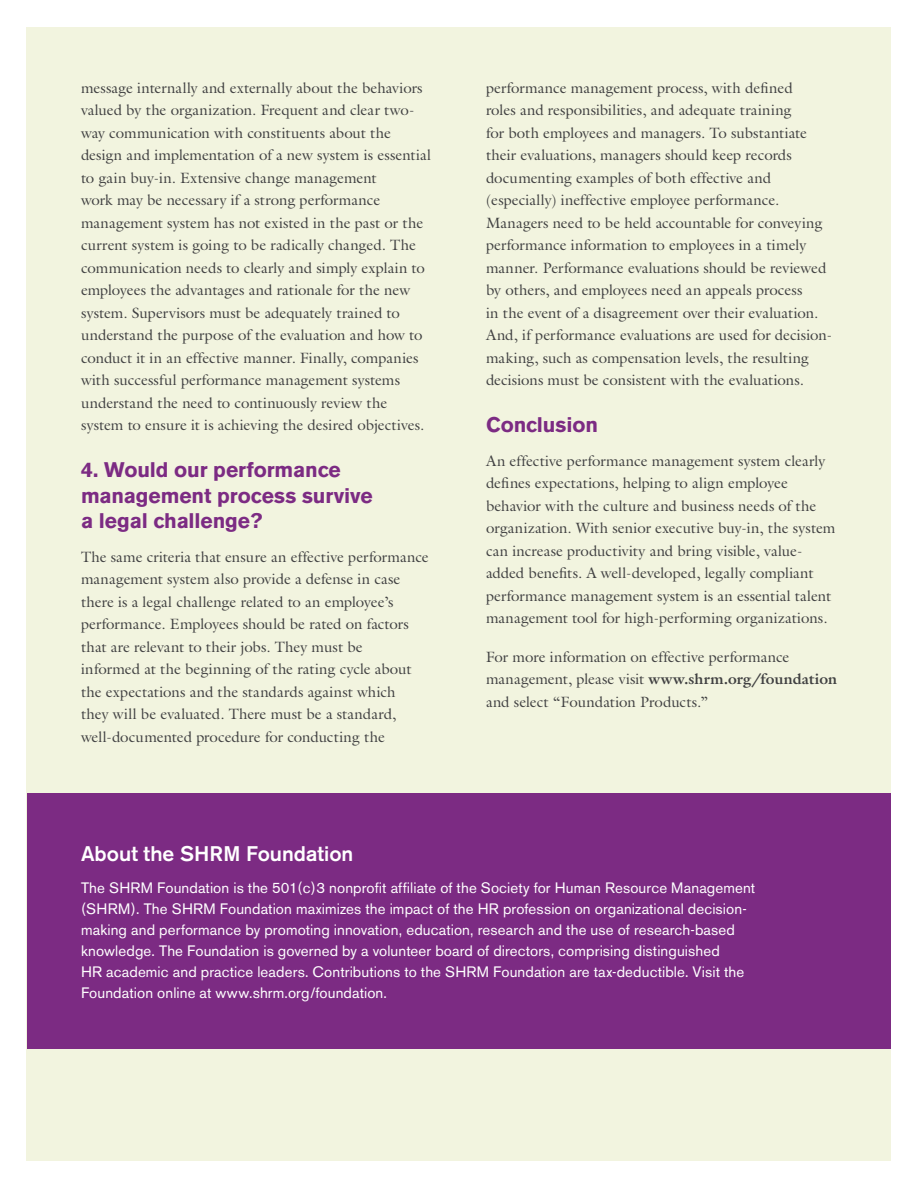
<style>
.page{position:relative;width:918px;height:1188px;background:#fff}
.page>*{position:absolute;margin:0;border:0;box-sizing:border-box;transform-origin:0 0}
.t1{font:700 21px/25.5px "Akzidenz Grotesk BE";letter-spacing:-.005em;color:#7c2b83}
.t2{font:500 21px "Akzidenz Grotesk BE";color:#fff}
.t3{font:15px/22.5px "Galliard";color:#414142}
.t4{font:15px/21px "Akzidenz Grotesk BE";letter-spacing:.01em;color:#fff}
.s1{font-weight:700}
</style>
<div class="page">
<div style="left:27px;top:27px;width:864px;height:1134px;background:#f2f4df"></div>
<div style="left:27px;top:794px;width:864px;height:255px;background:#7c2b83"></div>
<p class="t3" style="left:81px;top:76px;width:352px">message internally and externally about the behaviors valued by the organization. Frequent and clear two&shy;way communication with constituents about the design and implementation of a new system is essential to gain buy-in. Extensive change management<br>work may be necessary if a strong performance management system has not existed in the past or the current system is going to be radically changed. The communication needs to clearly and simply explain to employees the advantages and rationale for the new system. Supervisors must be adequately trained to understand the purpose of the evaluation and how to conduct it in an effective manner. Finally, companies with successful performance management systems understand the need to continuously review the system to ensure it is achieving the desired objectives.</p>
<h1 class="t1" style="left:81px;top:458px;width:293px">4. Would our performance management process survive a legal challenge?</h1>
<p class="t3" style="left:81px;top:545px;width:349px">The same criteria that ensure an effective performance management system also provide a defense in case there is a legal challenge related to an employee’s performance. Employees should be rated on factors that are relevant to their jobs. They must be<br>informed at the beginning of the rating cycle about the expectations and the standards against which<br>they will be evaluated. There must be a standard, well-documented procedure for conducting the</p>
<p class="t3" style="left:486px;top:76px;width:348px">performance management process, with defined<br>roles and responsibilities, and adequate training<br>for both employees and managers. To substantiate their evaluations, managers should keep records documenting examples of both effective and (especially) ineffective employee performance.<br>Managers need to be held accountable for conveying performance information to employees in a timely manner. Performance evaluations should be reviewed by others, and employees need an appeals process<br>in the event of a disagreement over their evaluation.<br>And, if performance evaluations are used for decision&shy;making, such as compensation levels, the resulting decisions must be consistent with the evaluations.</p>
<h1 class="t1" style="left:486px;top:413px;width:114px">Conclusion</h1>
<p class="t3" style="left:486px;top:449px;width:351px">An effective performance management system clearly defines expectations, helping to align employee behavior with the culture and business needs of the organization. With senior executive buy-in, the system can increase productivity and bring visible, value&shy;added benefits. A well-developed, legally compliant performance management system is an essential talent management tool for high-performing organizations.</p>
<p class="t3" style="left:486px;top:645px;width:352px">For more information on effective performance management, please visit <span class="s1">www.shrm.org/foundation </span>and select “Foundation Products.”</p>
<h1 class="t2" style="left:81px;top:841px;width:274px">About the SHRM Foundation</h1>
<p class="t4" style="left:81px;top:877px;width:676px">The SHRM Foundation is the 501(c)3 nonprofit affiliate of the Society for Human Resource Management (SHRM). The SHRM Foundation maximizes the impact of the HR profession on organizational decision&shy;making and performance by promoting innovation, education, research and the use of research-based knowledge. The Foundation is governed by a volunteer board of directors, comprising distinguished<br>HR academic and practice leaders. Contributions to the SHRM Foundation are tax-deductible. Visit the Foundation online at www.shrm.org/foundation.</p>
</div>
